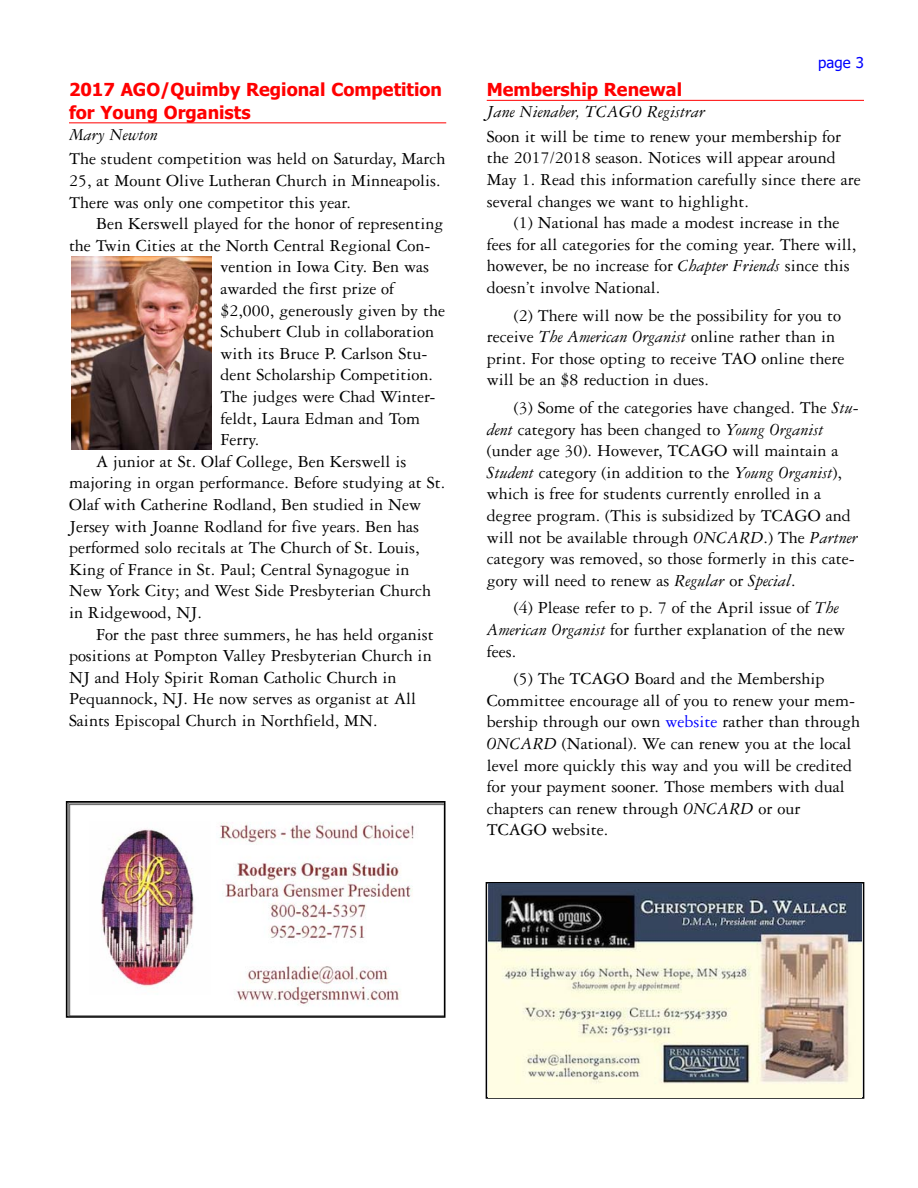
<style>
.page{position:relative;width:918px;height:1188px;background:#fff}
.page>*{position:absolute;margin:0;border:0;box-sizing:border-box;transform-origin:0 0}
.t1{font:18px/21.6px "Garamond Three";color:#000}
.t2{font:700 18px/22.5px "Tahoma";color:#f00}
.t3{font:italic 18px "Garamond Three";color:#000}
.t4{font:15px "Tahoma";color:#00f}
.s1{font-style:italic}
.s2{color:#00f}
</style>
<div class="page">
<hr style="left:69px;top:122px;width:377px;height:1px;background:#f00">
<hr style="left:487px;top:100px;width:377px;height:1px;background:#f00">
<div style="left:68px;top:256px;width:151px;height:194px;background:linear-gradient(to bottom,#fff,#fff)"></div>
<img style="left:72px;top:256px;width:139px;height:194px">
<svg style="left:65px;top:801px;width:800px;height:298px"></svg>
<img style="left:488px;top:884px;width:374px;height:213px">
<p class="t2" style="left:69px;top:80px;width:375px">2017 AGO/Quimby Regional Competition for Young Organists</p>
<p class="t3" style="left:69px;top:128px;width:90px">Mary Newton</p>
<p class="t1" style="left:69px;top:150px;width:378px">The student competition was held on Saturday, March<br>25, at Mount Olive Lutheran Church in Minneapolis.<br>There was only one competitor this year.</p>
<p class="t1" style="left:96px;top:214px;width:349px">Ben Kerswell played for the honor of representing</p>
<p class="t1" style="left:69px;top:236px;width:363px">the Twin Cities at the North Central Regional Con-</p>
<p class="t1" style="left:220px;top:258px;width:210px">vention in Iowa City. Ben was</p>
<p class="t1" style="left:220px;top:279px;width:175px">awarded the first prize of</p>
<p class="t1" style="left:220px;top:301px;width:226px">$2,000, generously given by the</p>
<p class="t1" style="left:220px;top:322px;width:215px">Schubert Club in collaboration</p>
<p class="t1" style="left:220px;top:344px;width:208px">with its Bruce P. Carlson Stu-</p>
<p class="t1" style="left:220px;top:366px;width:214px">dent Scholarship Competition.</p>
<p class="t1" style="left:220px;top:387px;width:217px">The judges were Chad Winter-</p>
<p class="t1" style="left:220px;top:409px;width:201px">feldt, Laura Edman and Tom</p>
<p class="t1" style="left:220px;top:430px;width:40px">Ferry.</p>
<p class="t1" style="left:96px;top:452px;width:312px">A junior at St. Olaf College, Ben Kerswell is</p>
<p class="t1" style="left:69px;top:474px;width:378px">majoring in organ performance. Before studying at St.</p>
<p class="t1" style="left:69px;top:495px;width:354px">Olaf with Catherine Rodland, Ben studied in New</p>
<p class="t1" style="left:69px;top:517px;width:352px">Jersey with Joanne Rodland for five years. Ben has</p>
<p class="t1" style="left:69px;top:538px;width:352px">performed solo recitals at The Church of St. Louis,</p>
<p class="t1" style="left:69px;top:560px;width:342px">King of France in St. Paul; Central Synagogue in</p>
<p class="t1" style="left:69px;top:582px;width:364px">New York City; and West Side Presbyterian Church</p>
<p class="t1" style="left:69px;top:603px;width:134px">in Ridgewood, NJ.</p>
<p class="t1" style="left:96px;top:625px;width:339px">For the past three summers, he has held organist</p>
<p class="t1" style="left:69px;top:646px;width:364px">positions at Pompton Valley Presbyterian Church in</p>
<p class="t1" style="left:69px;top:668px;width:329px">NJ and Holy Spirit Roman Catholic Church in</p>
<p class="t1" style="left:69px;top:690px;width:349px">Pequannock, NJ. He now serves as organist at All</p>
<p class="t1" style="left:69px;top:711px;width:310px">Saints Episcopal Church in Northfield, MN.</p>
<p class="t4" style="left:818px;top:55px;width:47px">page 3</p>
<p class="t2" style="left:487px;top:80px;width:197px">Membership Renewal</p>
<p class="t3" style="left:487px;top:105px;width:220px">Jane Nienaber, TCAGO Registrar</p>
<p class="t1" style="left:487px;top:127px;width:376px">Soon it will be time to renew your membership for the 2017/2018 season. Notices will appear around May 1. Read this information carefully since there are several changes we want to highlight.</p>
<p class="t1" style="left:487px;top:214px;width:371px;text-indent:27px">(1) National has made a modest increase in the fees for all categories for the coming year. There will, however, be no increase for <span class="s1">Chapter Friends</span> since this doesn’t involve National.</p>
<p class="t1" style="left:487px;top:306px;width:359px;text-indent:27px">(2) There will now be the possibility for you to receive <span class="s1">The American Organist</span> online rather than in print. For those opting to receive TAO online there will be an $8 reduction in dues.</p>
<p class="t1" style="left:487px;top:398px;width:374px;text-indent:27px">(3) Some of the categories have changed. The <span class="s1">Stu&shy;dent</span> category has been changed to <span class="s1">Young Organist </span>(under age 30). However, TCAGO will maintain a <span class="s1">Student</span> category (in addition to the <span class="s1">Young Organist</span>), which is free for students currently enrolled in a degree program. (This is subsidized by TCAGO and will not be available through <span class="s1">ONCARD</span>.) The <span class="s1">Partner </span>category was removed, so those formerly in this cate&shy;gory will need to renew as <span class="s1">Regular</span> or <span class="s1">Special</span>.</p>
<p class="t1" style="left:487px;top:599px;width:360px;text-indent:27px">(4) Please refer to p. 7 of the April issue of <span class="s1">The<br>American Organist</span> for further explanation of the new fees.</p>
<p class="t1" style="left:487px;top:670px;width:375px;text-indent:27px">(5) The TCAGO Board and the Membership Committee encourage all of you to renew your mem&shy;bership through our own <span class="s2">website</span> rather than through <span class="s1">ONCARD</span> (National). We can renew you at the local level more quickly this way and you will be credited for your payment sooner. Those members with dual chapters can renew through <span class="s1">ONCARD</span> or our TCAGO website.</p>
</div>
